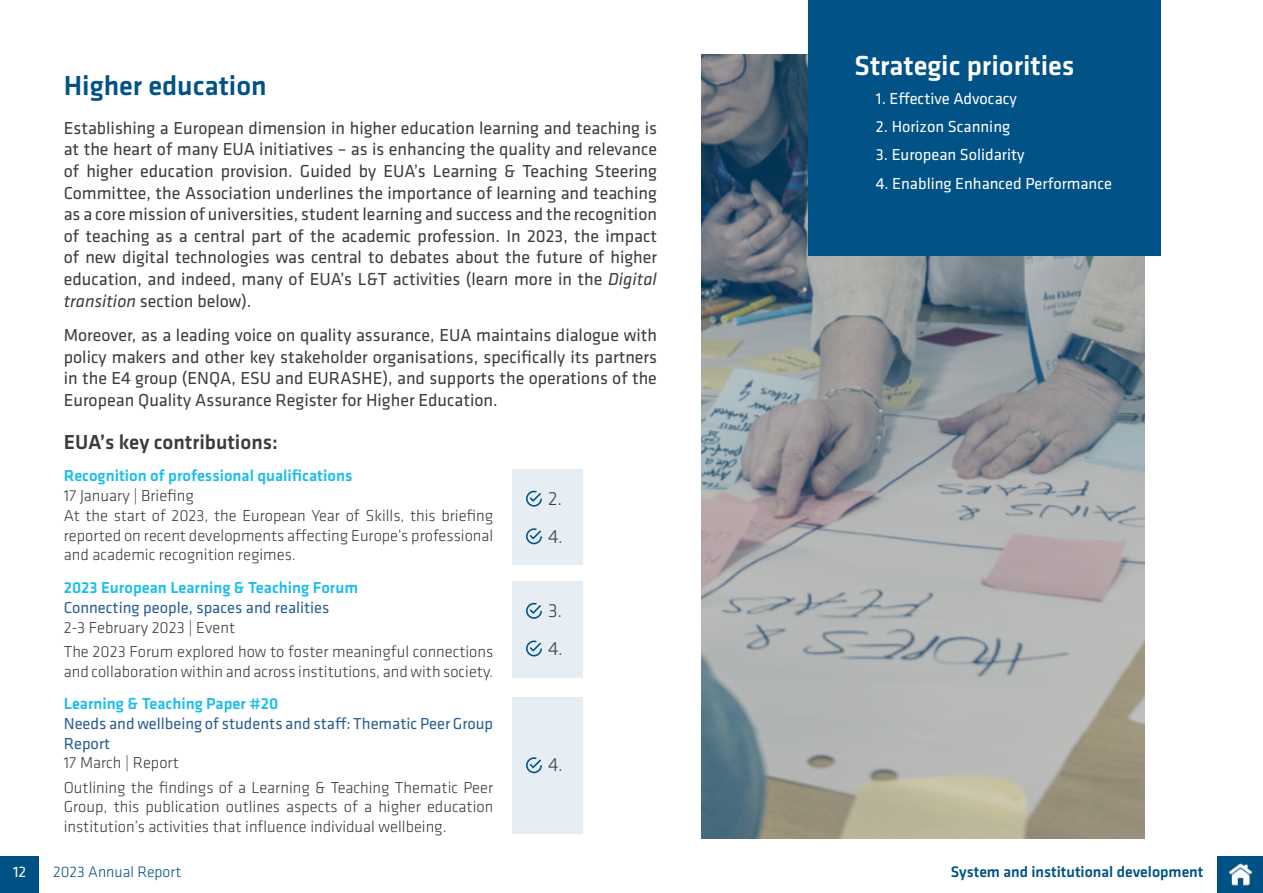
<style>
.page{position:relative;width:1263px;height:893px;background:#fff}
.page>*{position:absolute;margin:0;border:0;box-sizing:border-box;transform-origin:0 0}
.t1{font:500 28.5px "Klavika Basic";color:#fff}
.t2{font:500 28.5px "Klavika Basic";color:#005287}
.t3{font:500 21px "Klavika Basic";color:#3c3c3b}
.t4{font:300 19.5px/37.7px "Klavika Basic";color:#3c3c3b}
.t5{font:18px/21.6px "Klavika Basic";color:#3c3c3b;text-align:justify}
.t6{font:300 16.5px/19.8px "Klavika Basic";color:#3c3c3b}
.t7{font:500 16.5px "Klavika Basic";color:#1abdef}
.t8{font:16.5px/19.8px "Klavika Basic";color:#2a5f91}
.t9{font:16.5px "Klavika Basic";color:#fff}
.t10{font:500 15.75px "Klavika Basic";color:#005386}
.t11{font:300 15.75px "Klavika Basic";color:#005386}
.t12{font:15.75px "Klavika Basic";color:#fff}
.s1{font-style:italic}
</style>
<div class="page">
<div style="left:1217px;top:856px;width:46px;height:37px;background:#005286"></div>
<div style="left:0;top:856px;width:39px;height:37px;background:#005286"></div>
<img style="left:1229px;top:863px;width:24px;height:23px">
<img style="left:702px;top:54px;width:443px;height:785px">
<div style="left:512px;top:469px;width:71px;height:96px;background:#e6eef3"></div>
<div style="left:512px;top:581px;width:71px;height:97px;background:#e6eef3"></div>
<svg style="left:526px;top:603px;width:16px;height:16px"></svg>
<svg style="left:526px;top:640px;width:16px;height:16px"></svg>
<svg style="left:526px;top:491px;width:16px;height:16px"></svg>
<svg style="left:526px;top:528px;width:16px;height:16px"></svg>
<div style="left:512px;top:697px;width:71px;height:136px;background:#e6eef3"></div>
<svg style="left:526px;top:757px;width:16px;height:16px"></svg>
<div style="left:808px;top:0;width:353px;height:255px;background:#005287"></div>
<h1 class="t2" style="left:64px;top:66px;width:204px">Higher education</h1>
<p class="t5" style="left:64px;top:116px;width:595px">Establishing a European dimension in higher education learning and teaching is at the heart of many EUA initiatives – as is enhancing the quality and relevance of higher education provision. Guided by EUA’s Learning &amp; Teaching Steering Committee, the Association underlines the importance of learning and teaching as a core mission of universities, student learning and success and the recognition of teaching as a central part of the academic profession. In 2023, the impact of new digital technologies was central to debates about the future of higher education, and indeed, many of EUA’s L&amp;T activities (learn more in the <span class="s1">Digital transition</span> section below).</p>
<p class="t5" style="left:64px;top:324px;width:595px">Moreover, as a leading voice on quality assurance, EUA maintains dialogue with policy makers and other key stakeholder organisations, specifically its partners in the E4 group (ENQA, ESU and EURASHE), and supports the operations of the European Quality Assurance Register for Higher Education.</p>
<p class="t3" style="left:64px;top:428px;width:216px">EUA’s key contributions:</p>
<p class="t7" style="left:64px;top:465px;width:290px">Recognition of professional qualifications</p>
<p class="t6" style="left:64px;top:485px;width:431px">17 January | Briefing<br>At the start of 2023, the European Year of Skills, this briefing reported on recent developments affecting Europe’s professional and academic recognition regimes.</p>
<p class="t7" style="left:64px;top:576px;width:296px">2023 European Learning &amp; Teaching Forum</p>
<p class="t8" style="left:64px;top:597px;width:267px">Connecting people, spaces and realities</p>
<p class="t6" style="left:64px;top:615px;width:431px;line-height:24px">2-3 February 2023 | Event<br>The 2023 Forum explored how to foster meaningful connections</p>
<p class="t6" style="left:64px;top:661px;width:431px">and collaboration within and across institutions, and with society.</p>
<p class="t7" style="left:64px;top:692px;width:216px">Learning &amp; Teaching Paper #20</p>
<p class="t8" style="left:64px;top:713px;width:431px">Needs and wellbeing of students and staff: Thematic Peer Group<br>Report</p>
<p class="t6" style="left:64px;top:751px;width:431px;line-height:24px">17 March | Report<br>Outlining the findings of a Learning &amp; Teaching Thematic Peer</p>
<p class="t6" style="left:64px;top:797px;width:431px">Group, this publication outlines aspects of a higher education institution’s activities that influence individual wellbeing.</p>
<p class="t4" style="left:548px;top:479px;width:16px">2.<br>4.</p>
<p class="t4" style="left:548px;top:592px;width:16px">3.<br>4.</p>
<p class="t4" style="left:548px;top:746px;width:16px">4.</p>
<h1 class="t1" style="left:855px;top:47px;width:222px">Strategic priorities</h1>
<p class="t9" style="left:876px;top:87px;width:143px">1. Effective Advocacy</p>
<p class="t9" style="left:876px;top:116px;width:136px">2. Horizon Scanning</p>
<p class="t9" style="left:876px;top:144px;width:150px">3. European Solidarity</p>
<p class="t9" style="left:876px;top:172px;width:238px">4. Enabling Enhanced Performance</p>
<p class="t12" style="left:13px;top:862px;width:15px">12</p>
<p class="t11" style="left:53px;top:862px;width:130px">2023 Annual Report</p>
<p class="t10" style="left:951px;top:861px;width:254px">System and institutional development</p>
</div>
